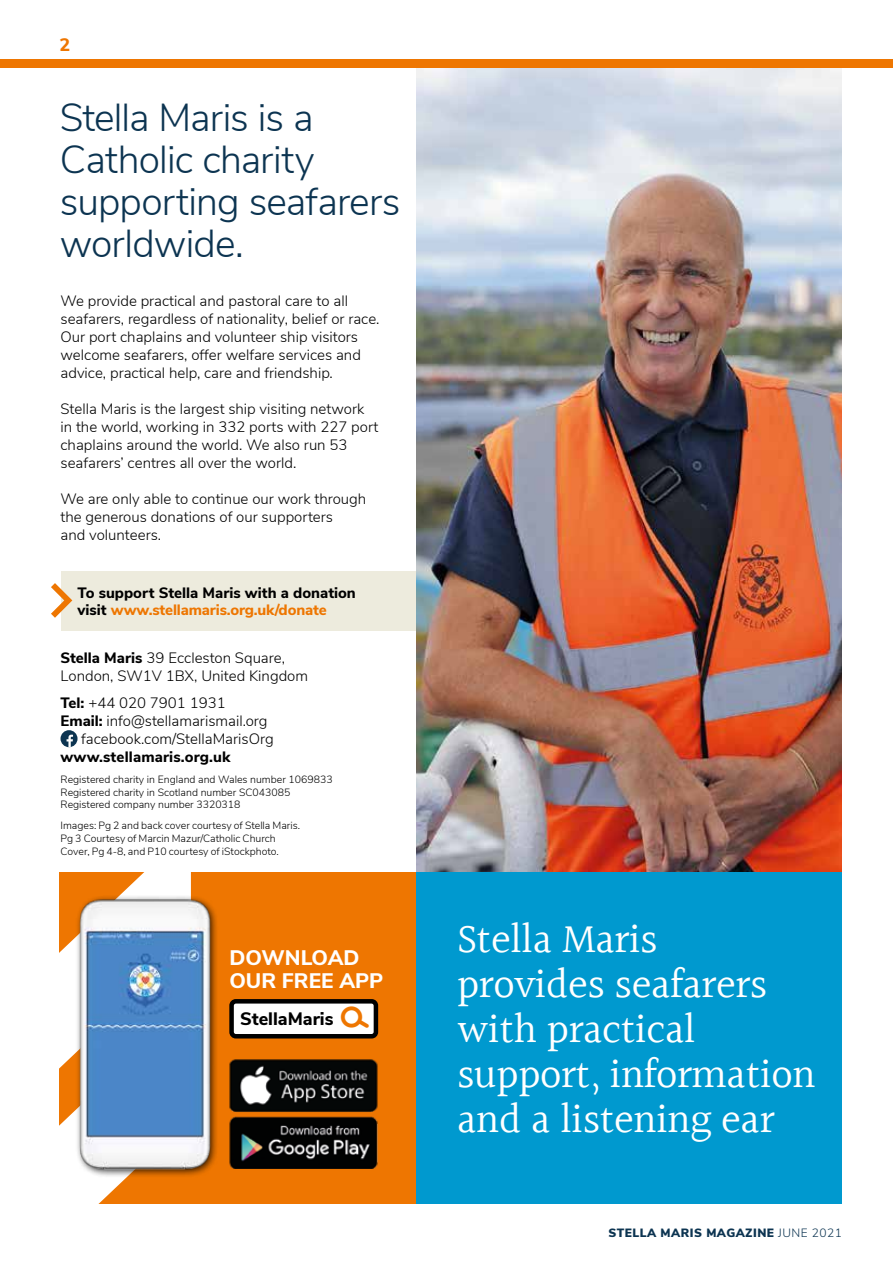
<style>
.page{position:relative;width:893px;height:1263px;background:#fff}
.page>*{position:absolute;margin:0;border:0;box-sizing:border-box;transform-origin:0 0}
.t1{font:42px/45px "Halant";letter-spacing:-.01em;color:#fff}
.t2{font:300 39px/42px "Nunito Sans";letter-spacing:-.02em;color:#0c3451}
.t3{font:800 21px/22.5px "Nunito Sans";color:#fff}
.t4{font:800 18px "Nunito Sans";color:#000}
.t5{font:800 18px "Nunito Sans";color:#ee7601}
.t6{font:300 15px/18px "Nunito Sans";color:#000}
.t7{font:800 15px/16.5px "Nunito Sans";color:#000}
.t8{font:900 12px "Nunito Sans";letter-spacing:.04em;color:#0c3451}
.t9{font:300 10.5px/12.6px "Nunito Sans";color:#000}
.s1{color:#ee7601}
.s2{font-weight:800}
.s3{font-weight:300}
</style>
<div class="page">
<div style="left:62px;top:571px;width:414px;height:60px;background:#edebdd"></div>
<svg style="left:51px;top:583px;width:21px;height:35px"></svg>
<img style="left:417px;top:68px;width:425px;height:804px">
<div style="left:60px;top:872px;width:357px;height:331px;background:#ee7601"></div>
<svg style="left:59px;top:872px;width:132px;height:23px"></svg>
<svg style="left:60px;top:1178px;width:131px;height:26px"></svg>
<img style="left:289px;top:1059px;width:89px;height:109px">
<img style="left:59px;top:895px;width:230px;height:283px">
<div style="left:417px;top:872px;width:425px;height:331px;background:#0099cf"></div>
<div style="left:232px;top:1001px;width:144px;height:35px;background:#fff;border-radius:4px"></div>
<div style="left:229px;top:999px;width:149px;height:39px;border:4px solid #000;border-radius:4px"></div>
<div style="left:0;top:60px;width:893px;height:8px;background:#ee7601"></div>
<hr style="left:892px;top:789px;width:1px;height:474px;background:#00364b">
<svg style="left:61px;top:730px;width:17px;height:17px"></svg>
<svg style="left:67px;top:735px;width:6px;height:12px"></svg>
<svg style="left:339px;top:1003px;width:30px;height:31px"></svg>
<p class="t5" style="left:60px;top:32px;width:12px">2</p>
<h2 class="t2" style="left:60px;top:94px;width:342px">Stella Maris is a<br>Catholic charity supporting seafarers worldwide.</h2>
<p class="t6" style="left:61px;top:291px;width:321px">We provide practical and pastoral care to all seafarers, regardless of nationality, belief or race.<br>Our port chaplains and volunteer ship visitors welcome seafarers, offer welfare services and advice, practical help, care and friendship.</p>
<p class="t6" style="left:61px;top:399px;width:320px">Stella Maris is the largest ship visiting network in the world, working in 332 ports with 227 port chaplains around the world. We also run 53 seafarers’ centres all over the world.</p>
<p class="t6" style="left:61px;top:489px;width:307px">We are only able to continue our work through the generous donations of our supporters<br>and volunteers.</p>
<p class="t7" style="left:78px;top:584px;width:280px">To support Stella Maris with a donation visit <span class="s1">www.stellamaris.org.uk/donate</span></p>
<p class="t6" style="left:61px;top:648px;width:249px"><span class="s2">Stella Maris</span> 39 Eccleston Square,<br>London, SW1V 1BX, United Kingdom</p>
<p class="t6" style="left:61px;top:693px;width:167px"><span class="s2">Tel:</span> +44 020 7901 1931</p>
<p class="t6" style="left:61px;top:711px;width:208px"><span class="s2">Email:</span> info@stellamarismail.org</p>
<p class="t6" style="left:81px;top:729px;width:194px">facebook.com/StellaMarisOrg</p>
<p class="t7" style="left:61px;top:748px;width:171px">www.stellamaris.org.uk</p>
<p class="t9" style="left:61px;top:772px;width:274px">Registered charity in England and Wales number 1069833<br>Registered charity in Scotland number SC043085<br>Registered company number 3320318</p>
<p class="t9" style="left:61px;top:819px;width:241px">Images: Pg 2 and back cover courtesy of Stella Maris.<br>Pg 3 Courtesy of Marcin Mazur/Catholic Church<br>Cover, Pg 4-8, and P10 courtesy of iStockphoto.</p>
<h3 class="t3" style="left:229px;top:945px;width:155px">DOWNLOAD<br>OUR FREE APP</h3>
<p class="t4" style="left:240px;top:1006px;width:95px">StellaMaris</p>
<h1 class="t1" style="left:457px;top:919px;width:360px">Stella Maris provides seafarers with practical support, information and a listening ear</h1>
<p class="t8" style="left:608px;top:1224px;width:235px">STELLA MARIS MAGAZINE <span class="s3">JUNE 2021</span></p>
</div>
